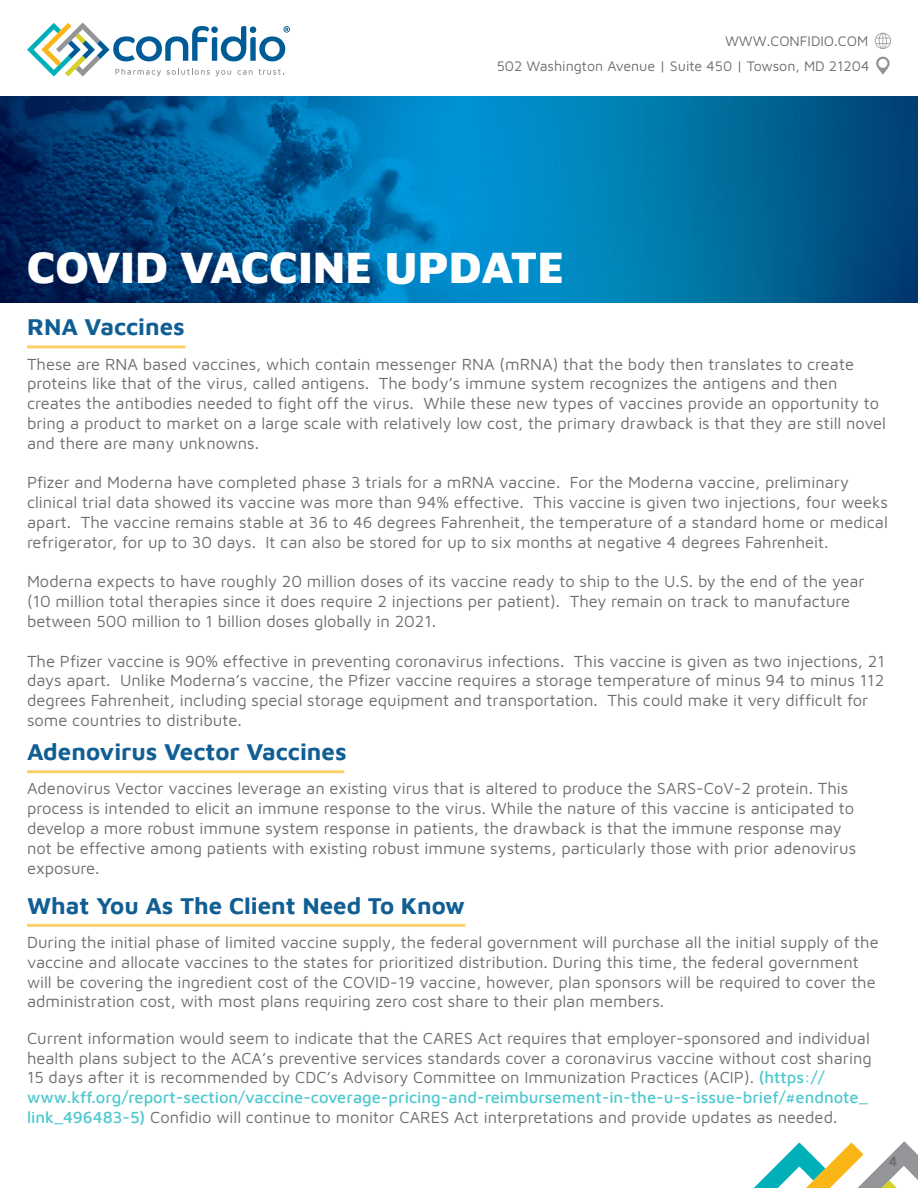
<style>
.page{position:relative;width:918px;height:1188px;background:#fff}
.page>*{position:absolute;margin:0;border:0;box-sizing:border-box;transform-origin:0 0}
.t1{font:900 45px "Maven Pro";color:#fff}
.t2{font:700 24px "Maven Pro";color:#105e94}
.t3{font:16.5px/19.8px "Maven Pro";color:#6c6d70}
.t4{font:14.25px "Maven Pro";color:#6c6d70}
.t5{font:900 13.2px "Avenir";color:#6c6d70}
.s1{font-weight:500;color:#4dc8cf}
</style>
<div class="page">
<svg style="left:754px;top:1141px;width:164px;height:47px"></svg>
<svg style="left:27px;top:23px;width:263px;height:53px"></svg>
<svg style="left:876px;top:57px;width:14px;height:18px"></svg>
<div style="left:878px;top:59px;width:9px;height:9px;background:#fff;border-radius:50%"></div>
<svg style="left:875px;top:33px;width:16px;height:16px"></svg>
<img style="left:0;top:96px;width:918px;height:207px">
<hr style="left:27px;top:345px;width:159px;height:3px;background:#fcb514">
<hr style="left:27px;top:770px;width:317px;height:3px;background:#fcb514">
<hr style="left:27px;top:924px;width:438px;height:3px;background:#fcb514">
<p class="t4" style="left:725px;top:32px;width:145px">WWW.CONFIDIO.COM</p>
<p class="t4" style="left:497px;top:56px;width:374px">502 Washington Avenue | Suite 450 | Towson, MD 21204</p>
<p class="t1" style="left:27px;top:235px;width:539px">COVID VACCINE UPDATE</p>
<p class="t2" style="left:27px;top:310px;width:159px">RNA Vaccines</p>
<p class="t3" style="left:27px;top:353px;width:860px">These are RNA based vaccines, which contain messenger RNA (mRNA) that the body then translates to create proteins like that of the virus, called antigens. The body’s immune system recognizes the antigens and then creates the antibodies needed to fight off the virus. While these new types of vaccines provide an opportunity to bring a product to market on a large scale with relatively low cost, the primary drawback is that they are still novel and there are many unknowns.</p>
<p class="t3" style="left:27px;top:472px;width:863px">Pfizer and Moderna have completed phase 3 trials for a mRNA vaccine. For the Moderna vaccine, preliminary clinical trial data showed its vaccine was more than 94% effective. This vaccine is given two injections, four weeks apart. The vaccine remains stable at 36 to 46 degrees Fahrenheit, the temperature of a standard home or medical refrigerator, for up to 30 days. It can also be stored for up to six months at negative 4 degrees Fahrenheit.</p>
<p class="t3" style="left:27px;top:571px;width:839px">Moderna expects to have roughly 20 million doses of its vaccine ready to ship to the U.S. by the end of the year (10 million total therapies since it does require 2 injections per patient). They remain on track to manufacture between 500 million to 1 billion doses globally in 2021.</p>
<p class="t3" style="left:27px;top:650px;width:859px">The Pfizer vaccine is 90% effective in preventing coronavirus infections. This vaccine is given as two injections, 21 days apart. Unlike Moderna’s vaccine, the Pfizer vaccine requires a storage temperature of minus 94 to minus 112 degrees Fahrenheit, including special storage equipment and transportation. This could make it very difficult for some countries to distribute.</p>
<p class="t2" style="left:27px;top:735px;width:321px">Adenovirus Vector Vaccines</p>
<p class="t3" style="left:27px;top:778px;width:831px">Adenovirus Vector vaccines leverage an existing virus that is altered to produce the SARS-CoV-2 protein. This process is intended to elicit an immune response to the virus. While the nature of this vaccine is anticipated to develop a more robust immune system response in patients, the drawback is that the immune response may not be effective among patients with existing robust immune systems, particularly those with prior adenovirus exposure.</p>
<p class="t2" style="left:27px;top:888px;width:440px">What You As The Client Need To Know</p>
<p class="t3" style="left:27px;top:931px;width:853px">During the initial phase of limited vaccine supply, the federal government will purchase all the initial supply of the vaccine and allocate vaccines to the states for prioritized distribution. During this time, the federal government will be covering the ingredient cost of the COVID-19 vaccine, however, plan sponsors will be required to cover the administration cost, with most plans requiring zero cost share to their plan members.</p>
<p class="t3" style="left:27px;top:1027px;width:846px">Current information would seem to indicate that the CARES Act requires that employer-sponsored and individual health plans subject to the ACA’s preventive services standards cover a coronavirus vaccine without cost sharing 15 days after it is recommended by CDC’s Advisory Committee on Immunization Practices (ACIP). <span class="s1">(https:// www.kff.org/report-section/vaccine-coverage-pricing-and-reimbursement-in-the-u-s-issue-brief/#endnote_ link_496483-5)</span> Confidio will continue to monitor CARES Act interpretations and provide updates as needed.</p>
<p class="t5" style="left:889px;top:1150px;width:9px">4</p>
</div>
